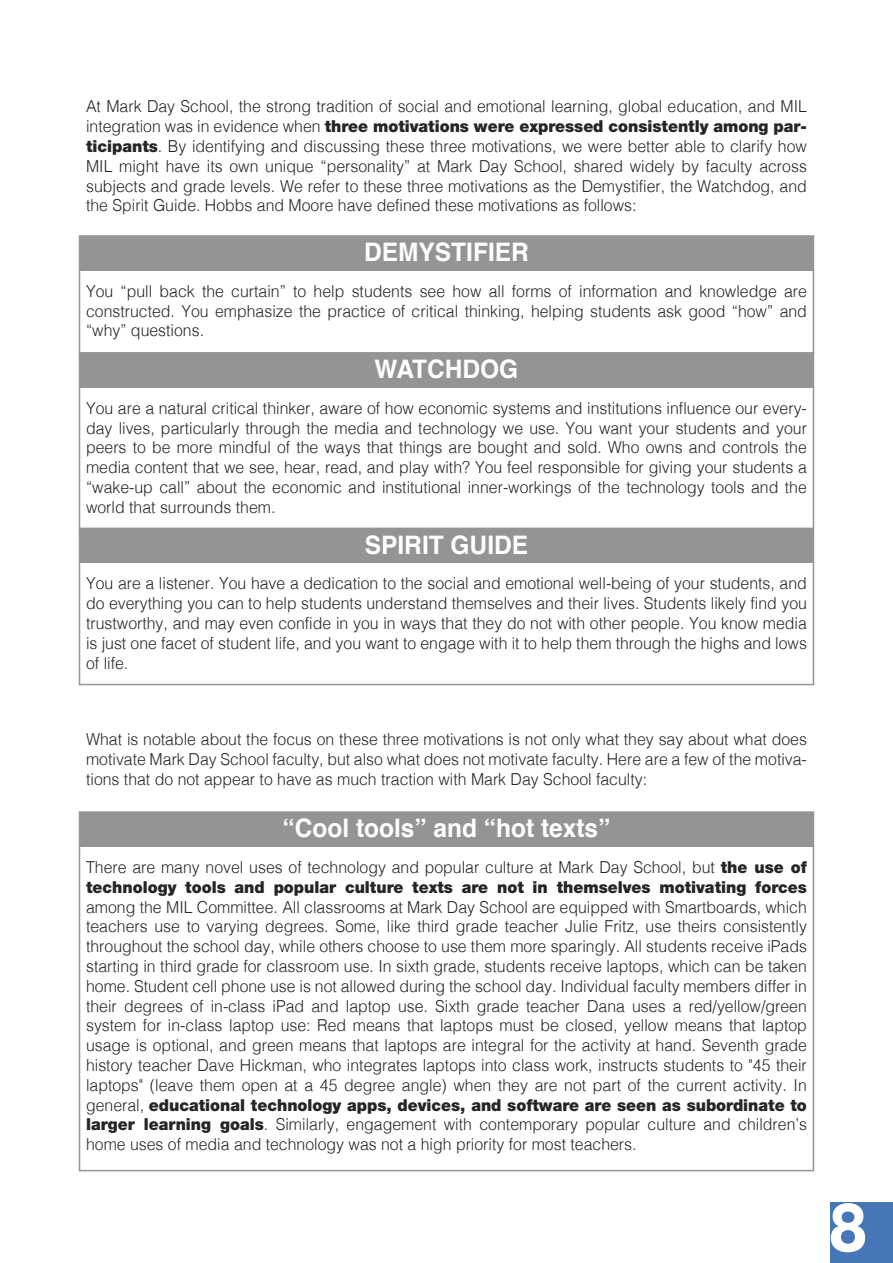
<style>
.page{position:relative;width:893px;height:1263px;background:#fff}
.page>*{position:absolute;margin:0;border:0;box-sizing:border-box;transform-origin:0 0}
.t1{font:800 69px "Helvetica Neue LT Std";color:#fff;scale:.87 1}
.t2{font:700 25.5px "Helvetica";color:#fff;scale:.96 1}
.t3{font:300 16.5px/19.8px "Helvetica";color:#272425;text-align:justify;scale:.96 1}
.t4{font:900 16.5px "Helvetica Neue LT Std";color:#272425;scale:.96 1}
.s1{font-family:"Helvetica";font-weight:300}
.s2{font-family:"Helvetica Neue LT Std";font-weight:900}
</style>
<div class="page">
<div style="left:79px;top:235px;width:735px;height:119px;border:2px solid #929496"></div>
<div style="left:80px;top:236px;width:733px;height:34px;background:#929496"></div>
<div style="left:79px;top:352px;width:735px;height:177px;border:2px solid #929496"></div>
<div style="left:80px;top:353px;width:733px;height:34px;background:#929496"></div>
<div style="left:79px;top:528px;width:735px;height:157px;border:2px solid #929496"></div>
<div style="left:80px;top:528px;width:733px;height:34px;background:#929496"></div>
<div style="left:80px;top:812px;width:733px;height:34px;background:#929496"></div>
<div style="left:830px;top:1203px;width:63px;height:60px;background:#4675b8"></div>
<p class="t3" style="left:86px;top:95px;width:752px">At Mark Day School, the strong tradition of social and emotional learning, global education, and MIL</p>
<p class="t4" style="left:86px;top:116px;width:752px"><span class="s1">integration was in evidence when</span> three motivations were expressed consistently among par-</p>
<p class="t3" style="left:86px;top:135px;width:752px"><span class="s2">ticipants</span>. By identifying and discussing these three motivations, we were better able to clarify how MIL might have its own unique “personality” at Mark Day School, shared widely by faculty across subjects and grade levels. We refer to these three motivations as the Demystifier, the Watchdog, and the Spirit Guide. Hobbs and Moore have defined these motivations as follows:</p>
<h2 class="t2" style="left:364px;top:231px;width:173px">DEMYSTIFIER</h2>
<p class="t3" style="left:86px;top:280px;width:752px">You “pull back the curtain” to help students see how all forms of information and knowledge are constructed. You emphasize the practice of critical thinking, helping students ask good “how” and “why” questions.</p>
<h2 class="t2" style="left:375px;top:348px;width:151px">WATCHDOG</h2>
<p class="t3" style="left:86px;top:397px;width:752px">You are a natural critical thinker, aware of how economic systems and institutions influence our every&shy;day lives, particularly through the media and technology we use. You want your students and your peers to be more mindful of the ways that things are bought and sold. Who owns and controls the media content that we see, hear, read, and play with? You feel responsible for giving your students a “wake-up call” about the economic and institutional inner-workings of the technology tools and the world that surrounds them.</p>
<h2 class="t2" style="left:365px;top:524px;width:172px">SPIRIT GUIDE</h2>
<p class="t3" style="left:86px;top:572px;width:752px">You are a listener. You have a dedication to the social and emotional well-being of your students, and do everything you can to help students understand themselves and their lives. Students likely find you trustworthy, and may even confide in you in ways that they do not with other people. You know media is just one facet of student life, and you want to engage with it to help them through the highs and lows of life.</p>
<p class="t3" style="left:86px;top:728px;width:752px">What is notable about the focus on these three motivations is not only what they say about what does motivate Mark Day School faculty, but also what does not motivate faculty. Here are a few of the motiva&shy;tions that do not appear to have as much traction with Mark Day School faculty:</p>
<h2 class="t2" style="left:283px;top:807px;width:343px">“Cool tools” and “hot texts”</h2>
<p class="t3" style="left:86px;top:856px;width:752px">There are many novel uses of technology and popular culture at Mark Day School, but <span class="s2">the use of</span></p>
<p class="t4" style="left:86px;top:877px;width:752px">technology tools and popular culture texts are not in themselves motivating forces</p>
<p class="t3" style="left:86px;top:896px;width:752px">among the MIL Committee. All classrooms at Mark Day School are equipped with Smartboards, which teachers use to varying degrees. Some, like third grade teacher Julie Fritz, use theirs consistently throughout the school day, while others choose to use them more sparingly. All students receive iPads starting in third grade for classroom use. In sixth grade, students receive laptops, which can be taken home. Student cell phone use is not allowed during the school day. Individual faculty members differ in their degrees of in-class iPad and laptop use. Sixth grade teacher Dana uses a red/yellow/green system for in-class laptop use: Red means that laptops must be closed, yellow means that laptop usage is optional, and green means that laptops are integral for the activity at hand. Seventh grade history teacher Dave Hickman, who integrates laptops into class work, instructs students to "45 their laptops" (leave them open at a 45 degree angle) when they are not part of the current activity. In</p>
<p class="t4" style="left:86px;top:1095px;width:752px"><span class="s1">general,</span> educational technology apps, devices, and software are seen as subordinate to</p>
<p class="t3" style="left:86px;top:1113px;width:752px"><span class="s2">larger learning goals</span>. Similarly, engagement with contemporary popular culture and children’s home uses of media and technology was not a high priority for most teachers.</p>
<h1 class="t1" style="left:829px;top:1186px;width:45px">8</h1>
</div>
